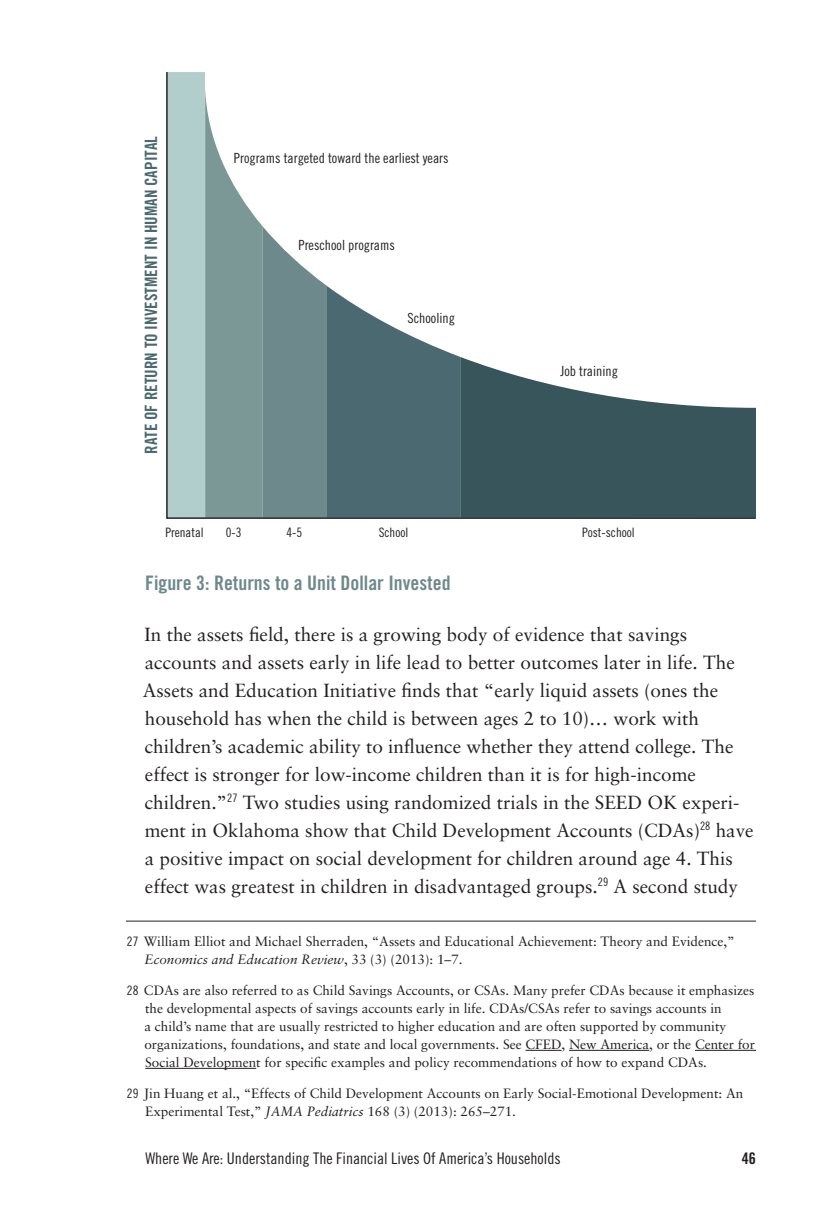
<style>
.page{position:relative;width:828px;height:1224px;background:#fff}
.page>*{position:absolute;margin:0;border:0;box-sizing:border-box;transform-origin:0 0}
.figure_title{font:20px "Trade Gothic Bold Cond Twenty";color:#6d898b}
.body_copy{font:19px/28px "Sabon";color:#231f20}
.t1{font:17px "Trade Gothic Bold Cond Twenty";color:#4b6970}
.t2{font:16px "Trade Gothic Cond Eighteen";color:#231f20}
.t3{font:16px "Trade Gothic Bold Cond Twenty";color:#231f20}
.t4{font:14px "Trade Gothic Cond Eighteen";color:#231f20}
.footnote_text{font:13.6px/18px "Sabon";color:#231f20}
.t5{font:13px "Trade Gothic Cond Eighteen";color:#231f20}
.s1{font-family:"Trade Gothic Cond Eighteen";font-size:13px}
.s2{font-style:italic}
</style>
<div class="page">
<hr style="left:126px;top:921px;width:630px;height:1px;background:#231f20">
<hr style="left:526px;top:1050px;width:36px;height:1px;background:#231f20">
<hr style="left:569px;top:1050px;width:80px;height:1px;background:#231f20">
<hr style="left:695px;top:1050px;width:61px;height:1px;background:#231f20">
<hr style="left:145px;top:1068px;width:111px;height:1px;background:#231f20">
<svg style="left:166px;top:72px;width:590px;height:447px"></svg>
<svg style="left:167px;top:72px;width:294px;height:446px"></svg>
<p class="t1" style="left:141px;top:454px;width:319px;rotate:-90deg">RATE OF RETURN TO INVESTMENT IN HUMAN CAPITAL</p>
<p class="t4" style="left:234px;top:149px;width:216px">Programs targeted toward the earliest years</p>
<p class="t4" style="left:299px;top:236px;width:98px">Preschool programs</p>
<p class="t4" style="left:408px;top:310px;width:49px">Schooling</p>
<p class="t4" style="left:560px;top:362px;width:59px">Job training</p>
<p class="t5" style="left:165px;top:524px;width:40px">Prenatal</p>
<p class="t5" style="left:226px;top:525px;width:17px">0-3</p>
<p class="t5" style="left:286px;top:524px;width:17px">4-5</p>
<p class="t5" style="left:379px;top:524px;width:31px">School</p>
<p class="t5" style="left:582px;top:525px;width:54px">Post-school</p>
<p class="figure_title" style="left:145px;top:571px;width:307px">Figure 3: Returns to a Unit Dollar Invested</p>
<p class="body_copy" style="left:143px;top:620px;width:612px">In the assets field, there is a growing body of evidence that savings accounts and assets early in life lead to better outcomes later in life. The Assets and Education Initiative finds that “early liquid assets (ones the household has when the child is between ages 2 to 10)… work with children’s academic ability to influence whether they attend college. The effect is stronger for low-income children than it is for high-income children.”<sup>27</sup> Two studies using randomized trials in the SEED OK experi&shy;ment in Oklahoma show that Child Development Accounts (CDAs)<sup>28</sup> have a positive impact on social development for children around age 4. This effect was greatest in children in disadvantaged groups.<sup>29</sup> A second study</p>
<p class="footnote_text" style="left:144px;top:932px;width:592px;text-indent:-18px"><span class="s1">27</span> William Elliot and Michael Sherraden, “Assets and Educational Achievement: Theory and Evidence,”<br><span class="s2">Economics and Education Review</span>, 33 (3) (2013): 1–7.</p>
<p class="footnote_text" style="left:144px;top:981px;width:612px;text-indent:-17px"><span class="s1">28</span> CDAs are also referred to as Child Savings Accounts, or CSAs. Many prefer CDAs because it emphasizes the developmental aspects of savings accounts early in life. CDAs/CSAs refer to savings accounts in<br>a child’s name that are usually restricted to higher education and are often supported by community organizations, foundations, and state and local governments. See CFED, New America, or the Center for Social Development for specific examples and policy recommendations of how to expand CDAs.</p>
<p class="footnote_text" style="left:145px;top:1084px;width:600px;text-indent:-18px"><span class="s1">29</span> Jin Huang et al., “Effects of Child Development Accounts on Early Social-Emotional Development: An<br>Experimental Test,” <span class="s2">JAMA Pediatrics</span> 168 (3) (2013): 265–271.</p>
<p class="t2" style="left:145px;top:1149px;width:417px">Where We Are: Understanding The Financial Lives Of America’s Households</p>
<p class="t3" style="left:742px;top:1148px;width:16px">46</p>
</div>
